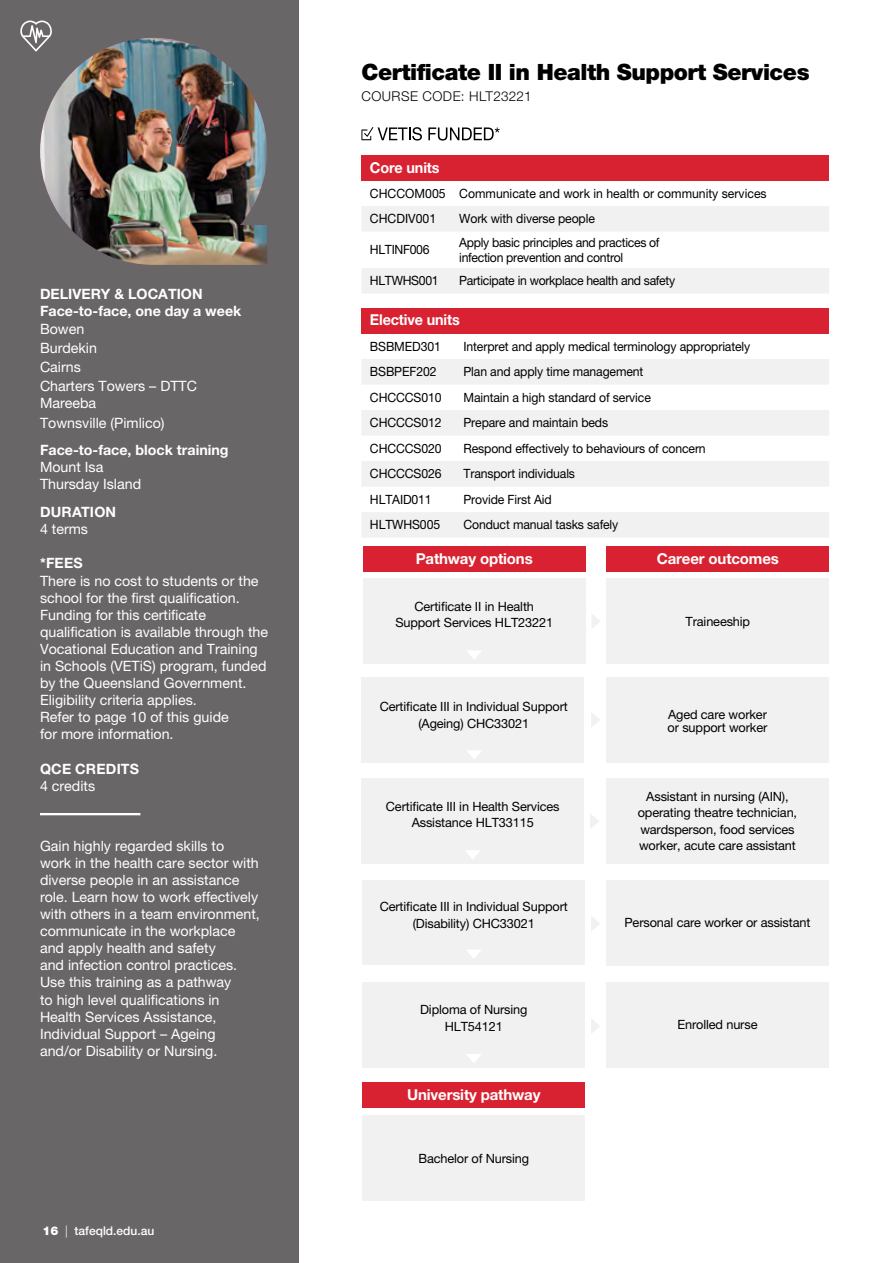
<style>
.page{position:relative;width:893px;height:1263px;background:#fff}
.page>*{position:absolute;margin:0;border:0;box-sizing:border-box;transform-origin:0 0}
.t1{font:900 22.5px "Helvetica Neue LT Pro";letter-spacing:-.02em;color:#000}
.t2{font:700 15px "Helvetica Neue LT Pro";letter-spacing:-.01em;color:#fff}
.t3{font:700 15px "Helvetica Neue LT Pro";letter-spacing:-.01em;color:#fff;scale:.96 1}
.t4{font:14.25px/17.1px "Helvetica Neue LT Pro";color:#fff}
.t5{font:700 14.25px/17.1px "Helvetica Neue LT Pro";color:#fff}
.t6{font:300 13.5px "Helvetica Neue LT Pro";letter-spacing:.035em;color:#000}
.t7{font:12.75px/25.5px "Helvetica Neue LT Pro";letter-spacing:-.01em;color:#000;scale:.96 1}
.t8{font:12.75px/16.5px "Helvetica Neue LT Pro";letter-spacing:-.01em;color:#000;text-align:center}
.t9{font:500 12px "Helvetica Neue LT Pro";color:#fff}
.s1{font-weight:900}
.s2{font-weight:300}
</style>
<div class="page">
<div style="left:0;top:0;width:298px;height:1263px;background:#696668"></div>
<hr style="left:40px;top:813px;width:100px;height:2px;background:#fff">
<img style="left:40px;top:38px;width:227px;height:227px">
<svg style="left:428px;top:127px;width:72px;height:14px"></svg>
<svg style="left:361px;top:127px;width:61px;height:14px"></svg>
<div style="left:361px;top:155px;width:468px;height:26px;background:#d82231"></div>
<svg style="left:362px;top:206px;width:467px;height:87px"></svg>
<div style="left:361px;top:308px;width:468px;height:26px;background:#d82231"></div>
<svg style="left:362px;top:359px;width:467px;height:178px;fill:#f1f1f2"></svg>
<div style="left:363px;top:579px;width:222px;height:85px;background:#f1f1f2"></div>
<div style="left:607px;top:579px;width:222px;height:85px;background:#f1f1f2"></div>
<div style="left:361px;top:678px;width:223px;height:85px;background:#f1f1f2"></div>
<div style="left:606px;top:678px;width:223px;height:85px;background:#f1f1f2"></div>
<div style="left:361px;top:778px;width:223px;height:85px;background:#f1f1f2"></div>
<div style="left:606px;top:778px;width:223px;height:85px;background:#f1f1f2"></div>
<div style="left:362px;top:880px;width:223px;height:84px;background:#f1f1f2"></div>
<div style="left:606px;top:880px;width:223px;height:85px;background:#f1f1f2"></div>
<div style="left:362px;top:982px;width:223px;height:85px;background:#f1f1f2"></div>
<div style="left:606px;top:982px;width:223px;height:85px;background:#f1f1f2"></div>
<div style="left:363px;top:546px;width:222px;height:25px;background:#d82231"></div>
<svg style="left:468px;top:651px;width:13px;height:8px"></svg>
<svg style="left:468px;top:751px;width:13px;height:8px"></svg>
<svg style="left:466px;top:851px;width:13px;height:8px"></svg>
<svg style="left:467px;top:950px;width:14px;height:8px"></svg>
<svg style="left:467px;top:1054px;width:14px;height:9px"></svg>
<div style="left:607px;top:546px;width:222px;height:25px;background:#d82231"></div>
<svg style="left:592px;top:614px;width:8px;height:14px"></svg>
<svg style="left:591px;top:713px;width:9px;height:14px"></svg>
<svg style="left:590px;top:814px;width:9px;height:14px"></svg>
<svg style="left:591px;top:916px;width:9px;height:15px"></svg>
<svg style="left:591px;top:1019px;width:9px;height:14px"></svg>
<div style="left:362px;top:1115px;width:223px;height:86px;background:#f1f1f2"></div>
<div style="left:362px;top:1082px;width:223px;height:26px;background:#d82231"></div>
<svg style="left:20px;top:20px;width:33px;height:32px"></svg>
<p class="t5" style="left:40px;top:285px;width:203px">DELIVERY &amp; LOCATION<br>Face-to-face, one day a week</p>
<p class="t4" style="left:40px;top:319px;width:158px;line-height:19.2px">Bowen<br>Burdekin<br>Cairns<br>Charters Towers – DTTC</p>
<p class="t4" style="left:40px;top:393px;width:126px;line-height:19.2px">Mareeba<br>Townsville (Pimlico)</p>
<p class="t5" style="left:40px;top:441px;width:190px">Face-to-face, block training</p>
<p class="t4" style="left:40px;top:459px;width:103px">Mount Isa<br>Thursday Island</p>
<p class="t5" style="left:40px;top:503px;width:78px">DURATION</p>
<p class="t4" style="left:40px;top:520px;width:50px">4 terms</p>
<p class="t5" style="left:40px;top:554px;width:44px">*FEES</p>
<p class="t4" style="left:40px;top:572px;width:230px">There is no cost to students or the school for the first qualification.<br>Funding for this certificate qualification is available through the<br>Vocational Education and Training in Schools (VETiS) program, funded by the Queensland Government.<br>Eligibility criteria applies.<br>Refer to page 10 of this guide<br>for more information.</p>
<p class="t5" style="left:40px;top:760px;width:101px">QCE CREDITS</p>
<p class="t4" style="left:40px;top:777px;width:57px">4 credits</p>
<p class="t4" style="left:40px;top:837px;width:221px">Gain highly regarded skills to<br>work in the health care sector with diverse people in an assistance role. Learn how to work effectively with others in a team environment, communicate in the workplace and apply health and safety<br>and infection control practices.<br>Use this training as a pathway<br>to high level qualifications in<br>Health Services Assistance,<br>Individual Support – Ageing and/or Disability or Nursing.</p>
<p class="t9" style="left:43px;top:1224px;width:113px"><span class="s1">16</span> <span class="s2">|</span> tafeqld.edu.au</p>
<h1 class="t1" style="left:361px;top:58px;width:450px">Certificate II in Health Support Services</h1>
<p class="t6" style="left:361px;top:88px;width:172px">COURSE CODE: HLT23221</p>
<p class="t3" style="left:370px;top:159px;width:74px">Core units</p>
<p class="t7" style="left:370px;top:180px;width:415px">CHCCOM005 Communicate and work in health or community services<br>CHCDIV001</p>
<p class="t7" style="left:459px;top:206px;width:143px">Work with diverse people</p>
<p class="t7" style="left:370px;top:237px;width:64px">HLTINF006</p>
<p class="t7" style="left:459px;top:234px;width:210px;line-height:15.3px">Apply basic principles and practices of infection prevention and control</p>
<p class="t7" style="left:370px;top:268px;width:73px">HLTWHS001</p>
<p class="t7" style="left:459px;top:268px;width:226px">Participate in workplace health and safety</p>
<p class="t3" style="left:370px;top:310px;width:95px">Elective units</p>
<p class="t7" style="left:370px;top:333px;width:75px">BSBMED301</p>
<p class="t7" style="left:463px;top:333px;width:300px">Interpret and apply medical terminology appropriately</p>
<p class="t7" style="left:370px;top:359px;width:71px">BSBPEF202</p>
<p class="t7" style="left:463px;top:359px;width:189px">Plan and apply time management</p>
<p class="t7" style="left:370px;top:384px;width:76px">CHCCCS010</p>
<p class="t7" style="left:463px;top:384px;width:197px">Maintain a high standard of service</p>
<p class="t7" style="left:370px;top:410px;width:76px">CHCCCS012</p>
<p class="t7" style="left:463px;top:410px;width:152px">Prepare and maintain beds</p>
<p class="t7" style="left:370px;top:435px;width:76px">CHCCCS020</p>
<p class="t7" style="left:463px;top:435px;width:254px">Respond effectively to behaviours of concern</p>
<p class="t7" style="left:370px;top:461px;width:76px">CHCCCS026</p>
<p class="t7" style="left:463px;top:461px;width:118px">Transport individuals</p>
<p class="t7" style="left:370px;top:486px;width:66px">HLTAID011</p>
<p class="t7" style="left:463px;top:486px;width:93px">Provide First Aid</p>
<p class="t7" style="left:370px;top:512px;width:75px">HLTWHS005</p>
<p class="t7" style="left:463px;top:512px;width:163px">Conduct manual tasks safely</p>
<p class="t2" style="left:416px;top:549px;width:119px">Pathway options</p>
<p class="t8" style="left:395px;top:598px;width:159px">Certificate II in Health<br>Support Services HLT23221</p>
<p class="t2" style="left:657px;top:549px;width:124px">Career outcomes</p>
<p class="t8" style="left:686px;top:613px;width:66px">Traineeship</p>
<p class="t8" style="left:380px;top:698px;width:190px">Certificate III in Individual Support (Ageing) CHC33021</p>
<p class="t8" style="left:668px;top:707px;width:101px;line-height:13.5px;text-align:left">Aged care worker or support worker</p>
<p class="t8" style="left:386px;top:798px;width:175px">Certificate III in Health Services<br>Assistance HLT33115</p>
<p class="t8" style="left:638px;top:788px;width:161px">Assistant in nursing (AIN), operating theatre technician, wardsperson, food services worker, acute care assistant</p>
<p class="t8" style="left:380px;top:898px;width:190px">Certificate III in Individual Support (Disability) CHC33021</p>
<p class="t8" style="left:420px;top:1001px;width:109px">Diploma of Nursing<br>HLT54121</p>
<p class="t2" style="left:407px;top:1085px;width:135px">University pathway</p>
<p class="t8" style="left:418px;top:1150px;width:112px">Bachelor of Nursing</p>
<p class="t8" style="left:624px;top:914px;width:187px">Personal care worker or assistant</p>
<p class="t8" style="left:677px;top:1016px;width:82px">Enrolled nurse</p>
</div>
